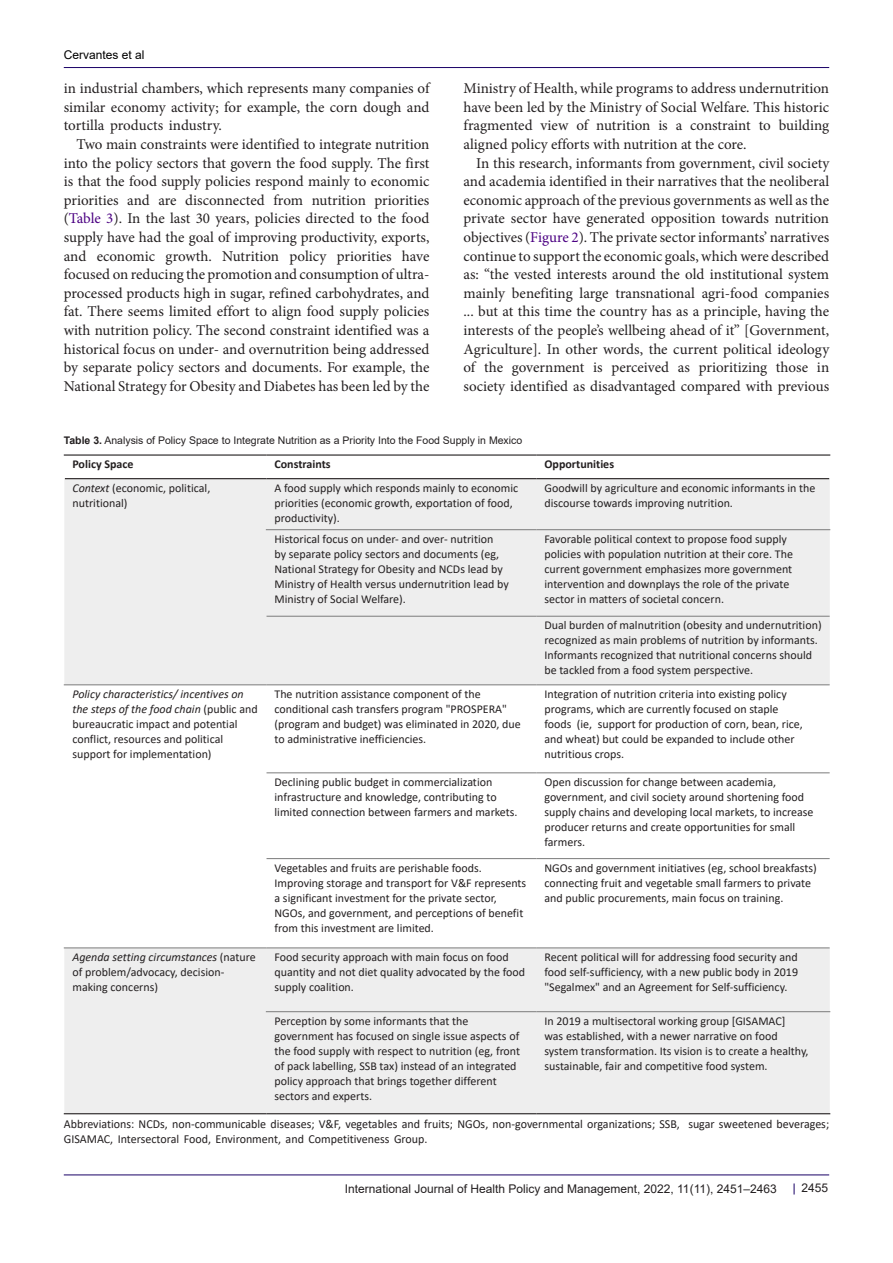
<style>
.page{position:relative;width:893px;height:1263px;background:#fff}
.page>*{position:absolute;margin:0;border:0;box-sizing:border-box;transform-origin:0 0}
.Body_Text{font:15px/18.6px "Minion Pro";color:#231f20;text-align:justify}
.t1{font:12.3px/15px "Calibri";color:#231f20}
.Body_Text-2{font:12px/15px "Calibri";color:#231f20}
.t2{font:12px "Arial";color:#231f20}
.Body_Text-3{font:700 12px "Calibri";color:#231f20}
.t3{font:12px "Arial";color:#000001}
.t4{font:10.5px "Arial";color:#231f20}
.s1{color:#4b0082}
.s2{font-weight:700}
.s3{font-style:italic}
</style>
<div class="page">
<hr style="left:64px;top:67px;width:765px;height:1px;background:#190066">
<hr style="left:64px;top:1175px;width:765px;height:1px;background:#190066">
<svg style="left:64px;top:479px;width:766px;height:634px;fill:#eee"></svg>
<hr style="left:64px;top:454px;width:202px;height:2px;background:#231f20">
<hr style="left:266px;top:454px;width:270px;height:2px;background:#231f20">
<hr style="left:536px;top:454px;width:294px;height:2px;background:#231f20">
<hr style="left:65px;top:478px;width:201px;height:1px;background:#231f20">
<hr style="left:266px;top:478px;width:270px;height:1px;background:#231f20">
<hr style="left:536px;top:478px;width:293px;height:1px;background:#231f20">
<hr style="left:64px;top:1113px;width:202px;height:1px;background:#231f20">
<hr style="left:266px;top:1113px;width:270px;height:1px;background:#231f20">
<hr style="left:536px;top:1113px;width:294px;height:1px;background:#231f20">
<hr style="left:266px;top:529px;width:270px;height:1px;background:#7b7b7b">
<hr style="left:536px;top:529px;width:294px;height:1px;background:#7b7b7b">
<hr style="left:267px;top:616px;width:269px;height:1px;background:#7b7b7b">
<hr style="left:536px;top:616px;width:294px;height:1px;background:#7b7b7b">
<hr style="left:64px;top:685px;width:202px;height:1px;background:#7b7b7b">
<hr style="left:266px;top:685px;width:270px;height:1px;background:#7b7b7b">
<hr style="left:536px;top:685px;width:294px;height:1px;background:#7b7b7b">
<hr style="left:267px;top:772px;width:269px;height:1px;background:#7b7b7b">
<hr style="left:536px;top:772px;width:294px;height:1px;background:#7b7b7b">
<hr style="left:267px;top:858px;width:269px;height:1px;background:#7b7b7b">
<hr style="left:536px;top:858px;width:294px;height:1px;background:#7b7b7b">
<hr style="left:64px;top:948px;width:202px;height:1px;background:#7b7b7b">
<hr style="left:266px;top:948px;width:270px;height:1px;background:#7b7b7b">
<hr style="left:536px;top:948px;width:294px;height:1px;background:#7b7b7b">
<hr style="left:266px;top:1011px;width:270px;height:1px;background:#7b7b7b">
<hr style="left:536px;top:1011px;width:294px;height:1px;background:#7b7b7b">
<p class="t3" style="left:64px;top:46px;width:82px">Cervantes et al</p>
<p class="Body_Text" style="left:64px;top:79px;width:367px">in industrial chambers, which represents many companies of similar economy activity; for example, the corn dough and tortilla products industry.</p>
<p class="Body_Text" style="left:64px;top:135px;width:367px;text-indent:13px">Two main constraints were identified to integrate nutrition into the policy sectors that govern the food supply. The first is that the food supply policies respond mainly to economic priorities and are disconnected from nutrition priorities (<span class="s1">Table 3</span>). In the last 30 years, policies directed to the food supply have had the goal of improving productivity, exports, and economic growth. Nutrition policy priorities have focused on reducing the promotion and consumption of ultra&shy;processed products high in sugar, refined carbohydrates, and fat. There seems limited effort to align food supply policies with nutrition policy. The second constraint identified was a historical focus on under- and overnutrition being addressed by separate policy sectors and documents. For example, the National Strategy for Obesity and Diabetes has been led by the</p>
<p class="Body_Text" style="left:463px;top:79px;width:367px">Ministry of Health, while programs to address undernutrition have been led by the Ministry of Social Welfare. This historic fragmented view of nutrition is a constraint to building aligned policy efforts with nutrition at the core.</p>
<p class="Body_Text" style="left:463px;top:154px;width:367px;text-indent:13px">In this research, informants from government, civil society and academia identified in their narratives that the neoliberal economic approach of the previous governments as well as the private sector have generated opposition towards nutrition objectives (<span class="s1">Figure 2</span>). The private sector informants’ narratives continue to support the economic goals, which were described as: “the vested interests around the old institutional system mainly benefiting large transnational agri-food companies ... but at this time the country has as a principle, having the interests of the people’s wellbeing ahead of it” [Government, Agriculture]. In other words, the current political ideology of the government is perceived as prioritizing those in society identified as disadvantaged compared with previous</p>
<p class="t4" style="left:64px;top:433px;width:460px"><span class="s2">Table 3.</span> Analysis of Policy Space to Integrate Nutrition as a Priority Into the Food Supply in Mexico</p>
<p class="Body_Text-3" style="left:72px;top:456px;width:63px">Policy Space</p>
<p class="Body_Text-3" style="left:274px;top:456px;width:58px">Constraints</p>
<p class="Body_Text-3" style="left:544px;top:456px;width:71px">Opportunities</p>
<p class="Body_Text-2" style="left:72px;top:480px;width:139px"><span class="s3">Context</span> (economic, political, nutritional)</p>
<p class="Body_Text-2" style="left:274px;top:480px;width:245px">A food supply which responds mainly to economic priorities (economic growth, exportation of food, productivity).</p>
<p class="Body_Text-2" style="left:544px;top:480px;width:272px">Goodwill by agriculture and economic informants in the discourse towards improving nutrition.</p>
<p class="Body_Text-2" style="left:274px;top:531px;width:236px">Historical focus on under- and over- nutrition<br>by separate policy sectors and documents (eg, National Strategy for Obesity and NCDs lead by Ministry of Health versus undernutrition lead by Ministry of Social Welfare).</p>
<p class="Body_Text-2" style="left:544px;top:531px;width:250px">Favorable political context to propose food supply policies with population nutrition at their core. The current government emphasizes more government intervention and downplays the role of the private sector in matters of societal concern.</p>
<p class="Body_Text-2" style="left:544px;top:618px;width:279px">Dual burden of malnutrition (obesity and undernutrition) recognized as main problems of nutrition by informants.<br>Informants recognized that nutritional concerns should be tackled from a food system perspective.</p>
<p class="Body_Text-2" style="left:72px;top:686px;width:187px"><span class="s3">Policy characteristics/ incentives on the steps of the food chain</span> (public and bureaucratic impact and potential conflict, resources and political support for implementation)</p>
<p class="Body_Text-2" style="left:274px;top:686px;width:248px">The nutrition assistance component of the conditional cash transfers program "PROSPERA" (program and budget) was eliminated in 2020, due to administrative inefficiencies.</p>
<p class="Body_Text-2" style="left:544px;top:686px;width:260px">Integration of nutrition criteria into existing policy programs, which are currently focused on staple foods (ie, support for production of corn, bean, rice, and wheat) but could be expanded to include other nutritious crops.</p>
<p class="Body_Text-2" style="left:274px;top:774px;width:245px">Declining public budget in commercialization infrastructure and knowledge, contributing to limited connection between farmers and markets.</p>
<p class="Body_Text-2" style="left:544px;top:774px;width:271px">Open discussion for change between academia, government, and civil society around shortening food supply chains and developing local markets, to increase producer returns and create opportunities for small farmers.</p>
<p class="Body_Text-2" style="left:274px;top:860px;width:253px">Vegetables and fruits are perishable foods.<br>Improving storage and transport for V&amp;F represents a significant investment for the private sector, NGOs, and government, and perceptions of benefit from this investment are limited.</p>
<p class="Body_Text-2" style="left:544px;top:860px;width:274px">NGOs and government initiatives (eg, school breakfasts) connecting fruit and vegetable small farmers to private and public procurements, main focus on training.</p>
<p class="Body_Text-2" style="left:72px;top:949px;width:185px"><span class="s3">Agenda setting circumstances</span> (nature of problem/advocacy, decision&shy;making concerns)</p>
<p class="Body_Text-2" style="left:274px;top:949px;width:252px">Food security approach with main focus on food quantity and not diet quality advocated by the food supply coalition.</p>
<p class="Body_Text-2" style="left:544px;top:949px;width:255px;text-align:justify">Recent political will for addressing food security and food self-sufficiency, with a new public body in 2019 "Segalmex" and an Agreement for Self-sufficiency.</p>
<p class="Body_Text-2" style="left:274px;top:1013px;width:247px">Perception by some informants that the government has focused on single issue aspects of the food supply with respect to nutrition (eg, front of pack labelling, SSB tax) instead of an integrated policy approach that brings together different sectors and experts.</p>
<p class="Body_Text-2" style="left:544px;top:1013px;width:266px">In 2019 a multisectoral working group [GISAMAC]<br>was established, with a newer narrative on food system transformation. Its vision is to create a healthy, sustainable, fair and competitive food system.</p>
<p class="t1" style="left:64px;top:1116px;width:767px">Abbreviations: NCDs, non-communicable diseases; V&amp;F, vegetables and fruits; NGOs, non-governmental organizations; SSB, sugar sweetened beverages;<br>GISAMAC, Intersectoral Food, Environment, and Competitiveness Group.</p>
<p class="t2" style="left:345px;top:1180px;width:433px">International Journal of Health Policy and Management, 2022, 11(11), 2451–2463</p>
<p class="t2" style="left:801px;top:1180px;width:28px">2455</p>
</div>
